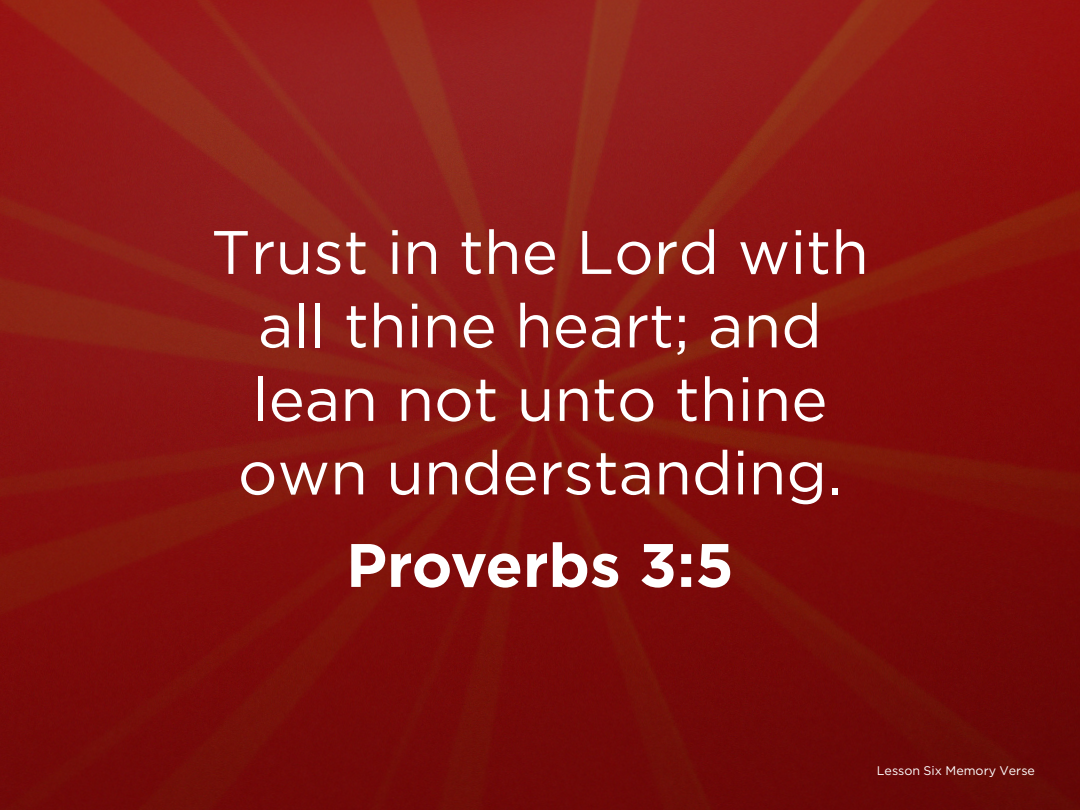
<style>
.page{position:relative;width:1080px;height:810px;background:#fff}
.page>*{position:absolute;margin:0;border:0;box-sizing:border-box;transform-origin:0 0}
.t1{font:61.25px/73.5px "Gotham HTF";color:#fff;text-align:center}
.t2{font:700 61.25px "Gotham HTF";color:#fff}
.t3{font:12.5px "Gotham HTF";color:#fff}
</style>
<div class="page">
<img style="left:0;top:0;width:1080px;height:810px">
<p class="t1" style="left:211px;top:215px;width:659px">Trust in the Lord with all thine heart; and lean not unto thine own understanding.</p>
<p class="t2" style="left:346px;top:530px;width:389px">Proverbs 3:5</p>
<p class="t3" style="left:877px;top:764px;width:160px">Lesson Six Memory Verse</p>
</div>
